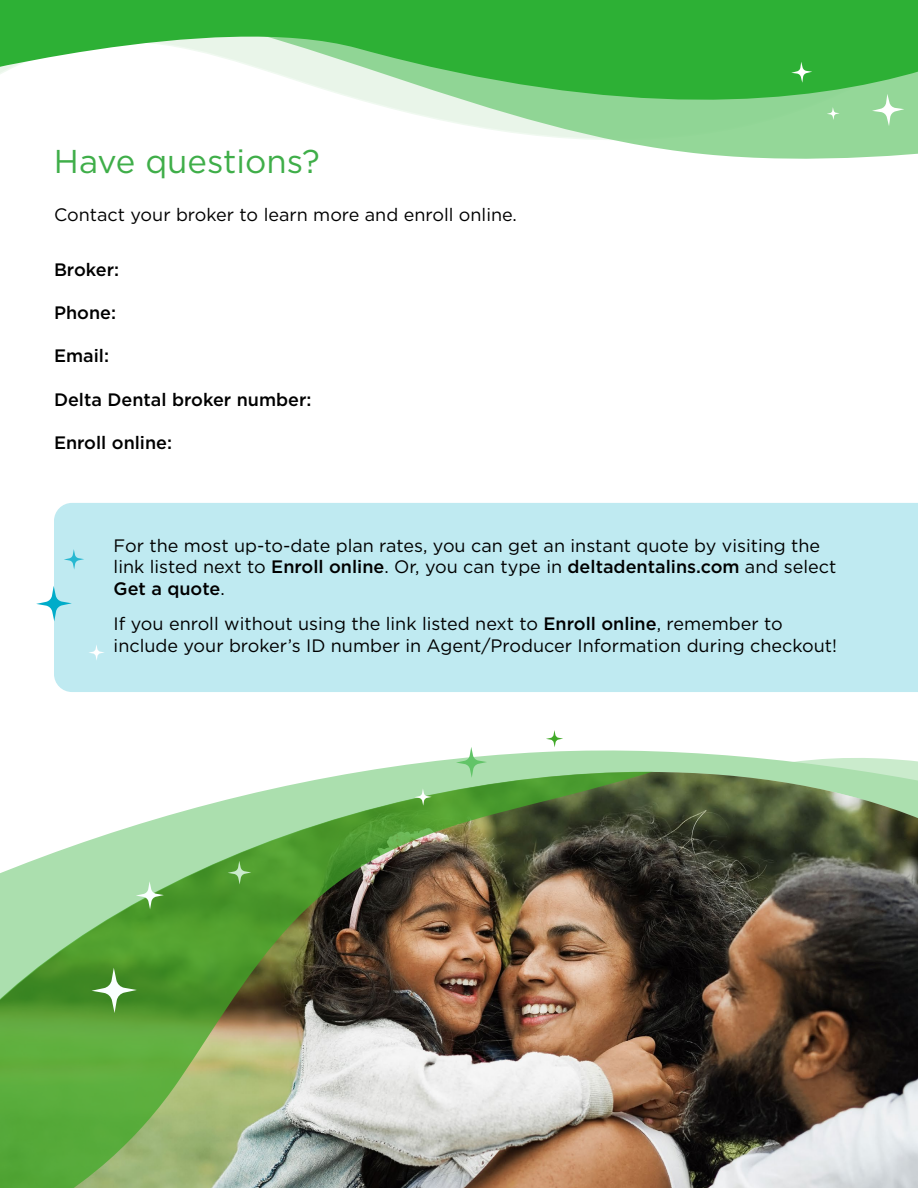
<style>
.page{position:relative;width:918px;height:1188px;background:#fff}
.page>*{position:absolute;margin:0;border:0;box-sizing:border-box;transform-origin:0 0}
.t1{font:33px "Gotham";color:#3fae49}
.t2{font:18px/21.6px "Gotham";color:#000}
.t3{font:500 18px "Gotham";color:#000}
.s1{font-weight:500}
</style>
<div class="page">
<svg style="left:0;top:0;width:918px;height:159px"></svg>
<svg style="left:872px;top:94px;width:32px;height:32px"></svg>
<svg style="left:791px;top:62px;width:21px;height:21px"></svg>
<svg style="left:827px;top:107px;width:13px;height:13px"></svg>
<div style="left:54px;top:503px;width:864px;height:189px;background:#bfeaf1"></div>
<svg style="left:36px;top:586px;width:36px;height:35px"></svg>
<svg style="left:64px;top:549px;width:20px;height:21px"></svg>
<svg style="left:88px;top:644px;width:17px;height:17px"></svg>
<svg style="left:360px;top:750px;width:558px;height:22px;fill:#abdfae"></svg>
<svg style="left:456px;top:747px;width:31px;height:25px"></svg>
<svg style="left:546px;top:730px;width:17px;height:17px"></svg>
<img style="left:0;top:772px;width:918px;height:416px">
<svg style="left:92px;top:968px;width:45px;height:45px;background:#639f4c"></svg>
<svg style="left:136px;top:881px;width:28px;height:28px"></svg>
<svg style="left:228px;top:861px;width:23px;height:24px"></svg>
<svg style="left:414px;top:788px;width:18px;height:18px"></svg>
<h1 class="t1" style="left:54px;top:140px;width:267px">Have questions?</h1>
<p class="t2" style="left:54px;top:203px;width:465px">Contact your broker to learn more and enroll online.</p>
<p class="t3" style="left:54px;top:258px;width:67px">Broker:</p>
<p class="t3" style="left:54px;top:301px;width:64px">Phone:</p>
<p class="t3" style="left:54px;top:344px;width:57px">Email:</p>
<p class="t3" style="left:54px;top:388px;width:259px">Delta Dental broker number:</p>
<p class="t3" style="left:54px;top:431px;width:120px">Enroll online:</p>
<p class="t2" style="left:114px;top:534px;width:724px">For the most up-to-date plan rates, you can get an instant quote by visiting the link listed next to <span class="s1">Enroll online</span>. Or, you can type in <span class="s1">deltadentalins.com</span> and select<br><span class="s1">Get a quote</span>.</p>
<p class="t2" style="left:114px;top:612px;width:725px">If you enroll without using the link listed next to <span class="s1">Enroll online</span>, remember to include your broker’s ID number in Agent/Producer Information during checkout!</p>
</div>
